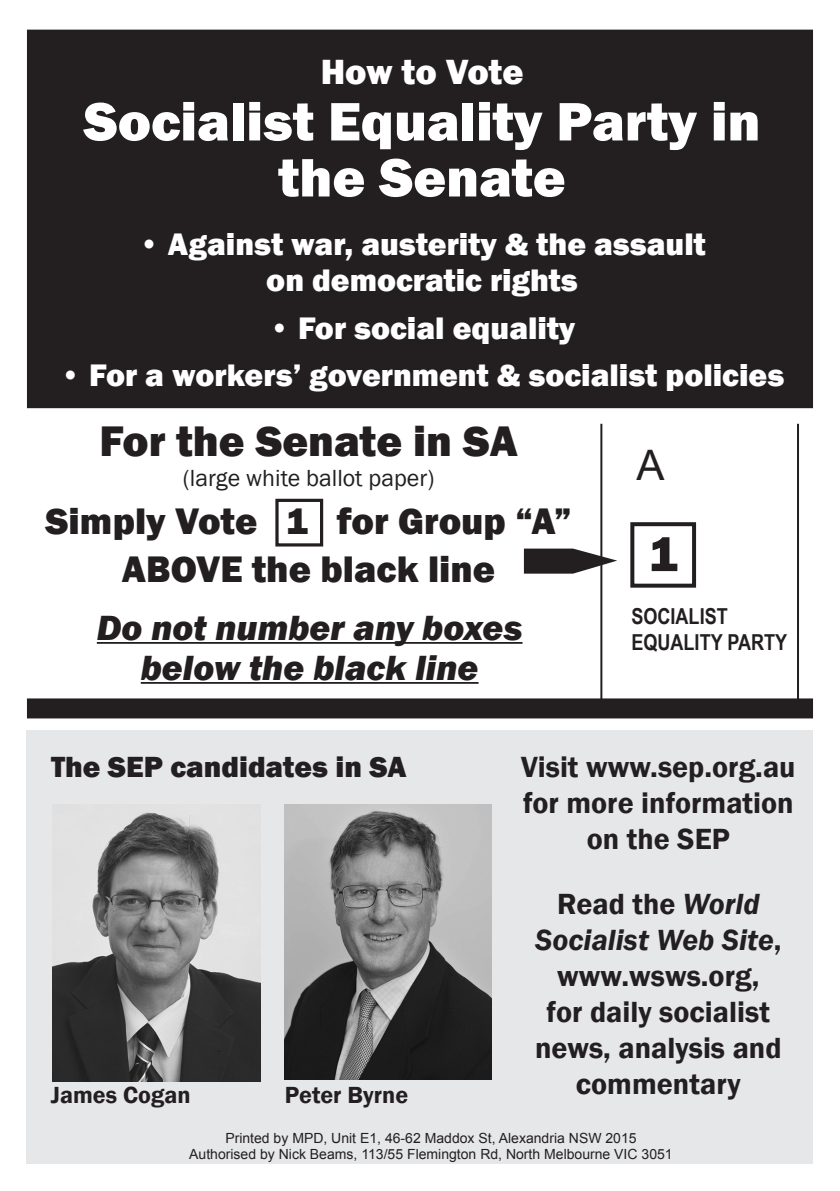
<style>
.page{position:relative;width:840px;height:1191px;background:#fff}
.page>*{position:absolute;margin:0;border:0;box-sizing:border-box;transform-origin:0 0}
.t1{font:800 56px/56px "Franklin Gothic";color:#fff;text-align:center}
.t2{font:800 50px "Franklin Gothic";color:#231f20}
.t3{font:800 44px "Franklin Gothic";color:#231f20}
.t4{font:42px "Arial";color:#231f20}
.t5{font:800 38px/48px "Franklin Gothic";color:#231f20;text-align:center}
.t6{font:italic 800 36px/40px "Franklin Gothic";color:#231f20;text-align:center}
.t7{font:800 36px "Franklin Gothic";color:#fff}
.t8{font:800 32px/36px "Franklin Gothic";color:#fff;text-align:center}
.t9{font:600 30px/36px "Franklin Gothic";color:#231f20;text-align:center}
.t10{font:800 30px "Franklin Gothic";color:#231f20}
.t11{font:24px "Franklin Gothic";color:#231f20}
.t12{font:600 24px "Franklin Gothic";color:#231f20}
.t13{font:700 22px/26px "Arial Narrow";color:#231f20}
.t14{font:14px/16.8px "Arial";color:#231f20;text-align:center}
.s1{font-style:italic}
</style>
<div class="page">
<div style="left:27px;top:730px;width:785px;height:433px;background:#e6e7e9"></div>
<div style="left:28px;top:31px;width:783px;height:376px;background:#231f20"></div>
<div style="left:27px;top:30px;width:785px;height:378px;border:2px solid #231f20"></div>
<div style="left:27px;top:698px;width:785px;height:20px;background:#231f20"></div>
<div style="left:630px;top:522px;width:65px;height:65px;border:4px solid #231f20"></div>
<hr style="left:796px;top:424px;width:2px;height:284px;background:#231f20">
<hr style="left:600px;top:424px;width:2px;height:284px;background:#231f20">
<svg style="left:523px;top:548px;width:94px;height:25px"></svg>
<div style="left:275px;top:499px;width:48px;height:47px;border:3px solid #231f20"></div>
<hr style="left:97px;top:642px;width:425px;height:2px;background:#231f20">
<hr style="left:141px;top:682px;width:337px;height:2px;background:#231f20">
<img style="left:53px;top:804px;width:207px;height:277px">
<img style="left:285px;top:804px;width:206px;height:275px">
<p class="t7" style="left:320px;top:49px;width:204px">How to Vote</p>
<p class="t1" style="left:84px;top:93px;width:677px">Socialist Equality Party in the Senate</p>
<p class="t8" style="left:138px;top:226px;width:568px">• Against war, austerity &amp; the assault on democratic rights</p>
<p class="t8" style="left:269px;top:310px;width:308px">• For social equality</p>
<p class="t8" style="left:60px;top:357px;width:725px">• For a workers’ government &amp; socialist policies</p>
<p class="t3" style="left:99px;top:413px;width:419px">For the Senate in SA</p>
<p class="t11" style="left:183px;top:463px;width:253px">(large white ballot paper)</p>
<p class="t5" style="left:45px;top:497px;width:527px">Simply Vote 1 for Group “A”<br>ABOVE the black line</p>
<p class="t4" style="left:636px;top:437px;width:30px">A</p>
<p class="t2" style="left:648px;top:522px;width:31px">1</p>
<p class="t6" style="left:97px;top:608px;width:427px">Do not number any boxes below the black line</p>
<p class="t13" style="left:631px;top:602px;width:157px">SOCIALIST<br>EQUALITY PARTY</p>
<p class="t10" style="left:51px;top:748px;width:357px">The SEP candidates in SA</p>
<p class="t12" style="left:51px;top:1080px;width:141px">James Cogan</p>
<p class="t12" style="left:285px;top:1080px;width:125px">Peter Byrne</p>
<p class="t9" style="left:521px;top:749px;width:276px">Visit www.sep.org.au for more information on the SEP</p>
<p class="t9" style="left:535px;top:886px;width:248px">Read the <span class="s1">World<br>Socialist Web Site</span>, www.wsws.org,<br>for daily socialist news, analysis and commentary</p>
<p class="t14" style="left:189px;top:1129px;width:484px">Printed by MPD, Unit E1, 46-62 Maddox St, Alexandria NSW 2015<br>Authorised by Nick Beams, 113/55 Flemington Rd, North Melbourne VIC 3051</p>
</div>
